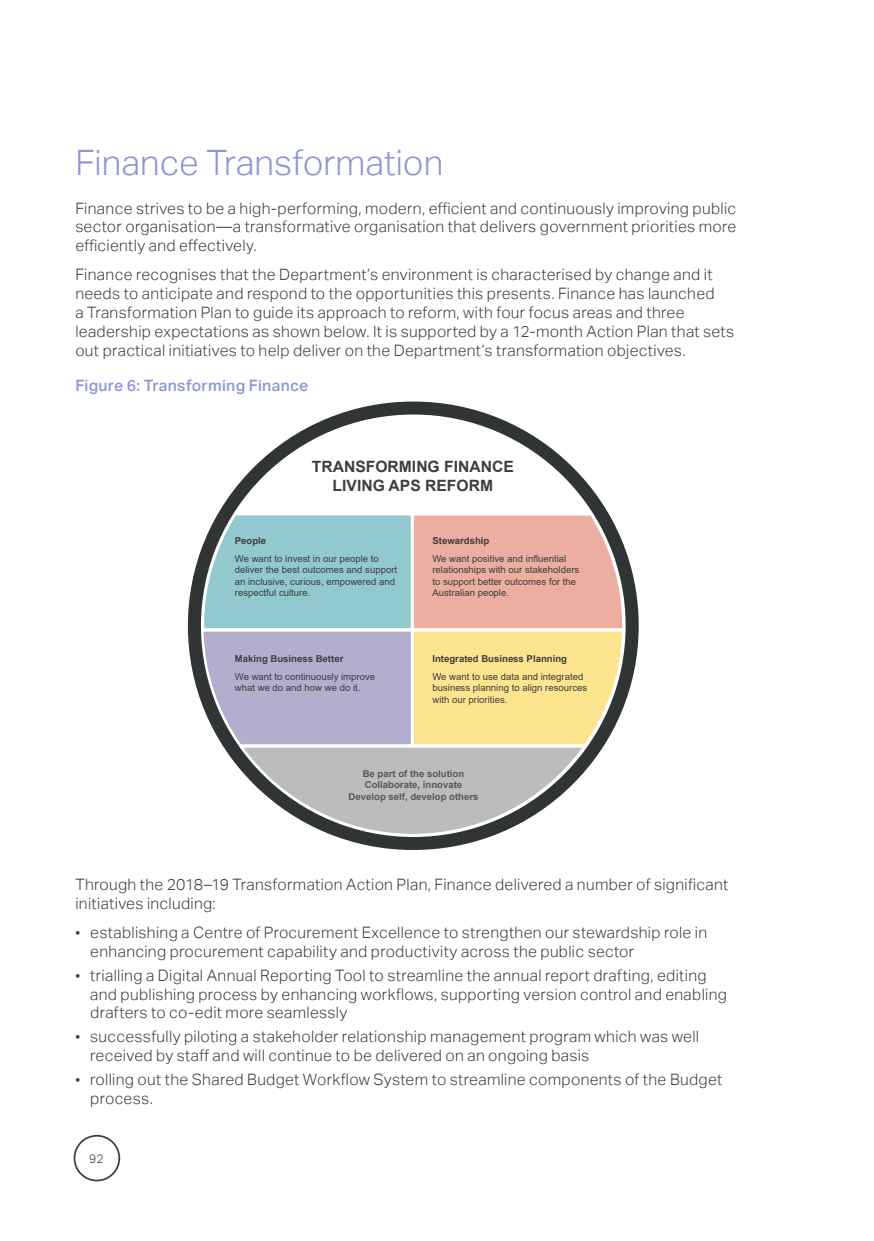
<style>
.page{position:relative;width:874px;height:1241px;background:#fff}
.page>*{position:absolute;margin:0;border:0;box-sizing:border-box;transform-origin:0 0}
.t1{font:300 35px "Aktiv Grotesk";color:#8f95d2}
.t2{font:300 15.75px/18.9px "Aktiv Grotesk";letter-spacing:.02em;color:#3e3e3f}
.t3{font:500 15.75px "Aktiv Grotesk";letter-spacing:.02em;color:#8f95d2}
.t4{font:700 15.58px/18.7px "Arial";color:#3e3e3f;text-align:center}
.t5{font:300 12.25px "Aktiv Grotesk";color:#3e3e3f}
.t6{font:9.45px/11.4px "Arial";color:#3e3e3f}
.t7{font:700 9.45px/11.4px "Arial";color:#57585a;text-align:center}
.s1{font-weight:700}
.s2{font-size:14px}
</style>
<div class="page">
<div style="left:74px;top:1134px;width:46px;height:47px;border:2px solid #3e3e3f;border-radius:50%"></div>
<svg style="left:188px;top:401px;width:450px;height:448px"></svg>
<p class="t1" style="left:75px;top:142px;width:369px">Finance Transformation</p>
<p class="t2" style="left:75px;top:199px;width:662px;text-align:justify">Finance strives to be a high-performing, modern, efficient and continuously improving public sector organisation—a transformative organisation that delivers government priorities more efficiently and effectively.</p>
<p class="t2" style="left:75px;top:265px;width:660px">Finance recognises that the Department’s environment is characterised by change and it needs to anticipate and respond to the opportunities this presents. Finance has launched<br>a Transformation Plan to guide its approach to reform, with four focus areas and three leadership expectations as shown below. It is supported by a 12-month Action Plan that sets out practical initiatives to help deliver on the Department’s transformation objectives.</p>
<p class="t3" style="left:75px;top:376px;width:234px">Figure 6: Transforming Finance</p>
<p class="t4" style="left:312px;top:457px;width:203px">TRANSFORMING FINANCE<br>LIVING APS REFORM</p>
<p class="t6" style="left:235px;top:532px;width:145px;line-height:17.5px"><span class="s1">People<br></span>We want to invest in our people to</p>
<p class="t6" style="left:235px;top:564px;width:164px">deliver the best outcomes and support an inclusive, curious, empowered and respectful culture.</p>
<p class="t6" style="left:235px;top:650px;width:142px;line-height:17.5px"><span class="s1">Making Business Better<br></span>We want to continuously improve</p>
<p class="t6" style="left:235px;top:682px;width:127px">what we do and how we do it.</p>
<p class="t6" style="left:432px;top:532px;width:135px;line-height:17.5px"><span class="s1">Stewardship<br></span>We want positive and influential</p>
<p class="t6" style="left:432px;top:564px;width:148px">relationships with our stakeholders to support better outcomes for the<br>Australian people.</p>
<p class="t6" style="left:432px;top:650px;width:152px;line-height:17.5px"><span class="s1">Integrated Business Planning<br></span>We want to use data and integrated</p>
<p class="t6" style="left:432px;top:682px;width:156px">business planning to align resources with our priorities.</p>
<p class="t7" style="left:348px;top:768px;width:131px">Be part of the solution<br>Collaborate, innovate<br>Develop self, develop others</p>
<p class="t2" style="left:75px;top:875px;width:654px">Through the 2018–19 Transformation Action Plan, Finance delivered a number of significant initiatives including:</p>
<p class="t2" style="left:90px;top:922px;width:618px;text-indent:-15px"><span class="s2">•</span> establishing a Centre of Procurement Excellence to strengthen our stewardship role in enhancing procurement capability and productivity across the public sector</p>
<p class="t2" style="left:90px;top:965px;width:638px;text-indent:-15px"><span class="s2">•</span> trialling a Digital Annual Reporting Tool to streamline the annual report drafting, editing and publishing process by enhancing workflows, supporting version control and enabling drafters to co-edit more seamlessly</p>
<p class="t2" style="left:90px;top:1027px;width:610px;text-indent:-15px"><span class="s2">•</span> successfully piloting a stakeholder relationship management program which was well received by staff and will continue to be delivered on an ongoing basis</p>
<p class="t2" style="left:90px;top:1069px;width:633px;text-indent:-15px"><span class="s2">•</span> rolling out the Shared Budget Workflow System to streamline components of the Budget process.</p>
<p class="t5" style="left:89px;top:1150px;width:16px">92</p>
</div>
